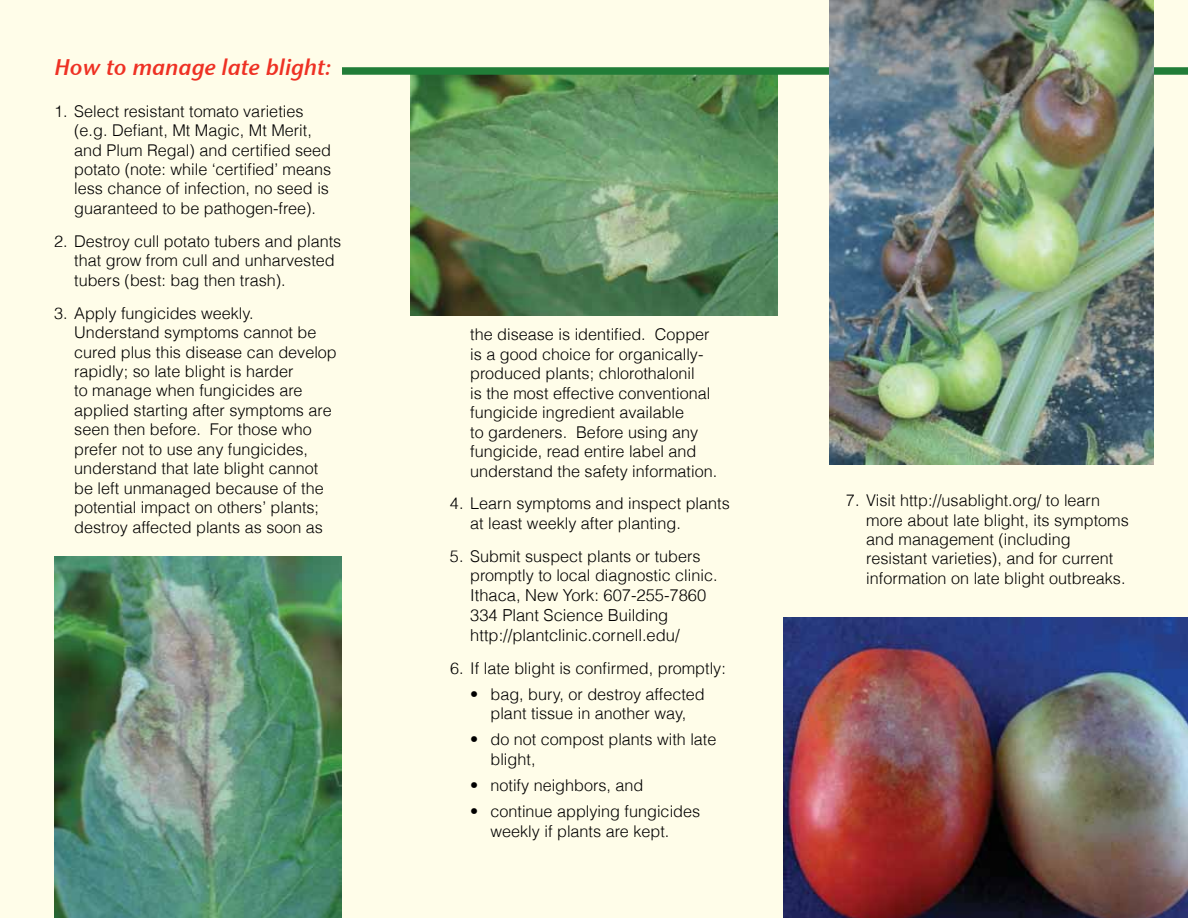
<style>
.page{position:relative;width:1188px;height:918px;background:#fffde9}
.page>*{position:absolute;margin:0;border:0;box-sizing:border-box;transform-origin:0 0}
.t1{font:22.5px "Stone Sans Sem ITCTT Semi Ita";color:#ee3124}
.t2{font:300 16.5px/19.8px "Helvetica";color:#000}
.t3{font:300 16.2px/19.5px "Helvetica";color:#000}
</style>
<div class="page">
<img style="left:783px;top:617px;width:405px;height:301px">
<img style="left:54px;top:556px;width:288px;height:362px">
<img style="left:411px;top:75px;width:366px;height:240px">
<div style="left:342px;top:67px;width:846px;height:8px;background:#217d38"></div>
<img style="left:830px;top:0;width:324px;height:465px">
<h1 class="t1" style="left:54px;top:49px;width:279px">How to manage late blight:</h1>
<p class="t3" style="left:74px;top:101px;width:258px;text-indent:-20px">1. Select resistant tomato varieties (e.g. Defiant, Mt Magic, Mt Merit, and Plum Regal) and certified seed potato (note: while ‘certified’ means less chance of infection, no seed is guaranteed to be pathogen-free).</p>
<p class="t3" style="left:74px;top:231px;width:269px;text-indent:-20px">2. Destroy cull potato tubers and plants that grow from cull and unharvested tubers (best: bag then trash).</p>
<p class="t3" style="left:74px;top:303px;width:264px;text-indent:-20px">3. Apply fungicides weekly.<br>Understand symptoms cannot be cured plus this disease can develop rapidly; so late blight is harder<br>to manage when fungicides are applied starting after symptoms are seen then before. For those who prefer not to use any fungicides, understand that late blight cannot be left unmanaged because of the potential impact on others’ plants; destroy affected plants as soon as</p>
<p class="t3" style="left:470px;top:325px;width:249px">the disease is identified. Copper is a good choice for organically&shy;produced plants; chlorothalonil<br>is the most effective conventional fungicide ingredient available<br>to gardeners. Before using any fungicide, read entire label and understand the safety information.</p>
<p class="t3" style="left:470px;top:494px;width:261px;text-indent:-20px">4. Learn symptoms and inspect plants at least weekly after planting.</p>
<p class="t3" style="left:470px;top:546px;width:249px;text-indent:-20px">5. Submit suspect plants or tubers promptly to local diagnostic clinic.</p>
<p class="t2" style="left:470px;top:585px;width:238px">Ithaca, New York: 607-255-7860<br>334 Plant Science Building http://plantclinic.cornell.edu/</p>
<p class="t3" style="left:450px;top:658px;width:277px">6. If late blight is confirmed, promptly:</p>
<p class="t3" style="left:470px;top:684px;width:236px;text-align:center">• bag, bury, or destroy affected plant tissue in another way,</p>
<p class="t3" style="left:490px;top:730px;width:227px;text-indent:-20px">• do not compost plants with late blight,</p>
<p class="t3" style="left:470px;top:775px;width:175px">• notify neighbors, and</p>
<p class="t3" style="left:490px;top:802px;width:211px;text-indent:-20px">• continue applying fungicides weekly if plants are kept.</p>
<p class="t3" style="left:866px;top:491px;width:264px;text-indent:-20px">7. Visit http://usablight.org/ to learn more about late blight, its symptoms and management (including resistant varieties), and for current information on late blight outbreaks.</p>
</div>
